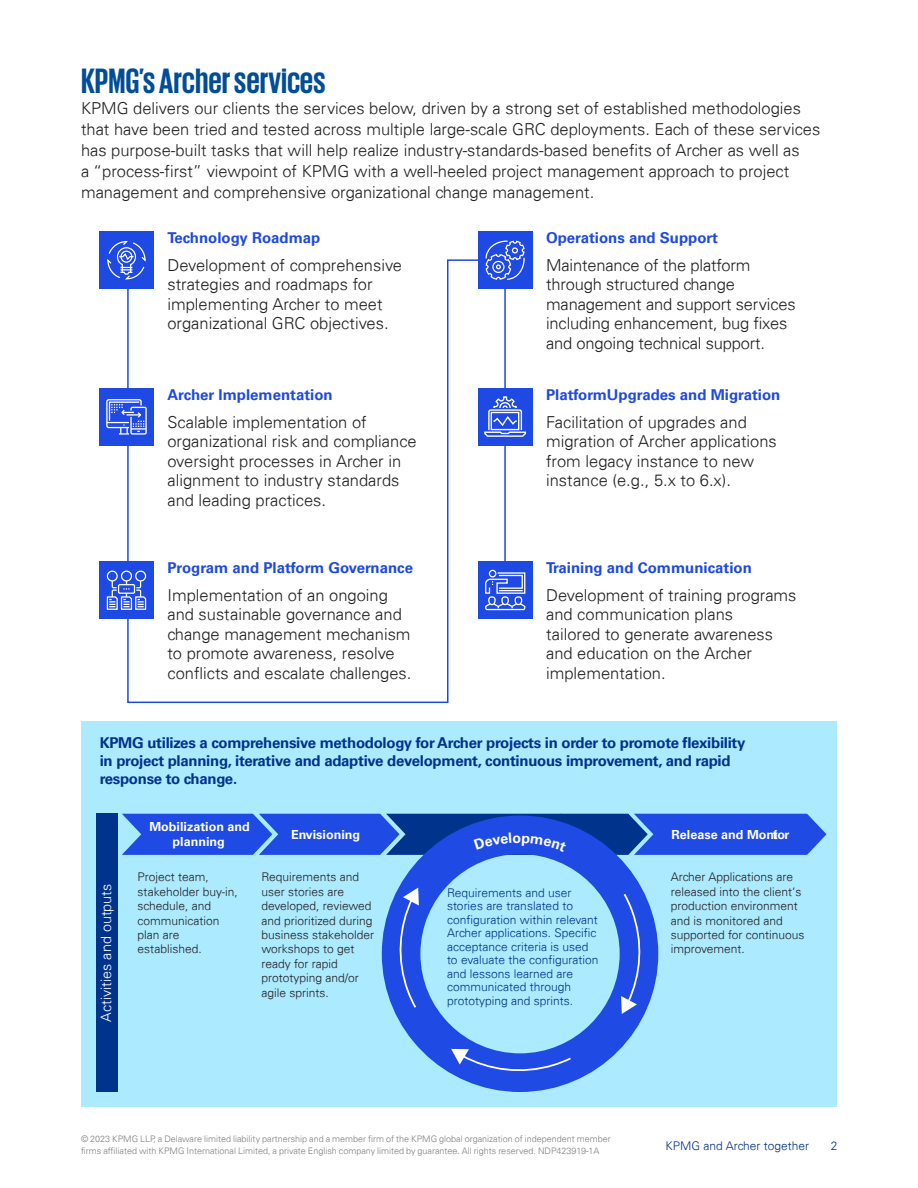
<style>
.page{position:relative;width:918px;height:1188px;background:#fff}
.page>*{position:absolute;margin:0;border:0;box-sizing:border-box;transform-origin:0 0}
.t1{font:700 36px "KPMG";color:#014d97}
.t2{font:300 16.5px/19.5px "Univers 45";color:#231f20}
.t3{font:700 15px/18px "Univers 65";letter-spacing:-.02em;color:#00338d}
.t4{font:700 15px "Univers 65";color:#1e49e2}
.t5{font:300 14.4px "Univers 45";color:#fff}
.t6{font:700 12.6px/15.1px "Univers 65";color:#fff;text-align:center}
.t7{font:300 12px/14.4px "Univers 45";color:#231f20}
.t8{font:300 12px/13.5px "Univers 45";color:#00338d}
.t9{font:300 9px/12px "Univers 45";color:#7c7e81}
</style>
<div class="page">
<div style="left:81px;top:721px;width:756px;height:386px;background:#aceaff"></div>
<svg style="left:382px;top:855px;width:276px;height:237px"></svg>
<svg style="left:621px;top:892px;width:25px;height:122px;background:#385ee6"></svg>
<svg style="left:394px;top:888px;width:25px;height:122px;background:#385ee6"></svg>
<svg style="left:451px;top:1049px;width:122px;height:28px;background:#3c64e7"></svg>
<div style="left:96px;top:814px;width:22px;height:278px;background:#00338c"></div>
<svg style="left:126px;top:259px;width:381px;height:445px"></svg>
<div style="left:99px;top:232px;width:55px;height:57px;background:#1e49e2"></div>
<svg style="left:107px;top:241px;width:39px;height:39px"></svg>
<div style="left:99px;top:388px;width:55px;height:57px;background:#1e49e2"></div>
<div style="left:130px;top:407px;width:17px;height:28px;border:1px solid #fff"></div>
<svg style="left:106px;top:399px;width:40px;height:36px"></svg>
<div style="left:99px;top:561px;width:55px;height:57px;background:#1e49e2"></div>
<div style="left:135px;top:571px;width:11px;height:11px;border:1px solid #fff;border-radius:50%"></div>
<div style="left:121px;top:571px;width:11px;height:11px;border:1px solid #fff;border-radius:50%"></div>
<div style="left:107px;top:571px;width:11px;height:11px;border:1px solid #fff;border-radius:50%"></div>
<svg style="left:107px;top:580px;width:39px;height:30px"></svg>
<div style="left:478px;top:388px;width:54px;height:57px;background:#1e49e2"></div>
<svg style="left:484px;top:396px;width:42px;height:41px"></svg>
<div style="left:491px;top:412px;width:28px;height:18px;border:1px solid #fff"></div>
<div style="left:478px;top:561px;width:54px;height:57px;background:#1e49e2"></div>
<div style="left:489px;top:570px;width:7px;height:7px;border:1px solid #fff;border-radius:50%"></div>
<div style="left:488px;top:596px;width:8px;height:9px;border:1px solid #fff;border-radius:50%"></div>
<div style="left:501px;top:596px;width:8px;height:9px;border:1px solid #fff;border-radius:50%"></div>
<div style="left:515px;top:596px;width:7px;height:9px;border:1px solid #fff;border-radius:50%"></div>
<svg style="left:485px;top:602px;width:40px;height:8px"></svg>
<svg style="left:485px;top:572px;width:40px;height:22px"></svg>
<div style="left:478px;top:232px;width:54px;height:57px;background:#1e49e2"></div>
<svg style="left:485px;top:241px;width:40px;height:39px"></svg>
<svg style="left:122px;top:814px;width:704px;height:41px;background:#214ed6"></svg>
<h1 class="t1" style="left:81px;top:63px;width:246px">KPMG’s Archer services</h1>
<p class="t2" style="left:81px;top:98px;width:741px;line-height:21px">KPMG delivers our clients the services below, driven by a strong set of established methodologies that have been tried and tested across multiple large-scale GRC deployments. Each of these services has purpose-built tasks that will help realize industry-standards-based benefits of Archer as well as<br>a “process-first” viewpoint of KPMG with a well-heeled project management approach to project management and comprehensive organizational change management.</p>
<p class="t4" style="left:167px;top:229px;width:155px">Technology Roadmap</p>
<p class="t2" style="left:167px;top:255px;width:236px">Development of comprehensive strategies and roadmaps for implementing Archer to meet organizational GRC objectives.</p>
<p class="t4" style="left:167px;top:385px;width:167px">Archer Implementation</p>
<p class="t2" style="left:167px;top:412px;width:251px">Scalable implementation of organizational risk and compliance oversight processes in Archer in alignment to industry standards and leading practices.</p>
<p class="t4" style="left:167px;top:559px;width:247px">Program and Platform Governance</p>
<p class="t2" style="left:167px;top:585px;width:245px">Implementation of an ongoing and sustainable governance and change management mechanism to promote awareness, resolve conflicts and escalate challenges.</p>
<p class="t4" style="left:546px;top:229px;width:173px">Operations and Support</p>
<p class="t2" style="left:546px;top:255px;width:251px">Maintenance of the platform through structured change management and support services including enhancement, bug fixes and ongoing technical support.</p>
<p class="t4" style="left:546px;top:385px;width:236px">PlatformUpgrades and Migration</p>
<p class="t2" style="left:546px;top:412px;width:232px">Facilitation of upgrades and migration of Archer applications from legacy instance to new instance (e.g., 5.x to 6.x).</p>
<p class="t4" style="left:546px;top:559px;width:207px">Training and Communication</p>
<p class="t2" style="left:546px;top:585px;width:252px">Development of training programs and communication plans<br>tailored to generate awareness and education on the Archer implementation.</p>
<p class="t3" style="left:100px;top:734px;width:647px">KPMG utilizes a comprehensive methodology for Archer projects in order to promote flexibility in project planning, iterative and adaptive development, continuous improvement, and rapid response to change.</p>
<p class="t5" style="left:97px;top:1022px;width:139px;rotate:-90deg">Activities and outputs</p>
<p class="t6" style="left:150px;top:819px;width:102px">Mobilization and planning</p>
<p class="t6" style="left:291px;top:827px;width:70px">Envisioning</p>
<p class="t6" style="left:672px;top:827px;width:119px">Release and Monitor</p>
<p class="t7" style="left:138px;top:870px;width:102px">Project team, stakeholder buy-in, schedule, and communication plan are established.</p>
<p class="t7" style="left:261px;top:870px;width:114px">Requirements and user stories are developed, reviewed and prioritized during business stakeholder workshops to get ready for rapid prototyping and/or agile sprints.</p>
<p class="t7" style="left:671px;top:870px;width:135px">Archer Applications are released into the client‘s production environment and is monitored and supported for continuous improvement.</p>
<p class="t8" style="left:447px;top:886px;width:153px">Requirements and user stories are translated to configuration within relevant<br>Archer applications. Specific acceptance criteria is used to evaluate the configuration and lessons learned are communicated through prototyping and sprints.</p>
<p class="t9" style="left:81px;top:1133px;width:531px">© 2023 KPMG LLP, a Delaware limited liability partnership and a member firm of the KPMG global organization of independent member firms affiliated with KPMG International Limited, a private English company limited by guarantee. All rights reserved. NDP423919-1A</p>
<p class="t8" style="left:665px;top:1139px;width:145px">KPMG and Archer together</p>
<p class="t8" style="left:831px;top:1139px;width:8px">2</p>
</div>
